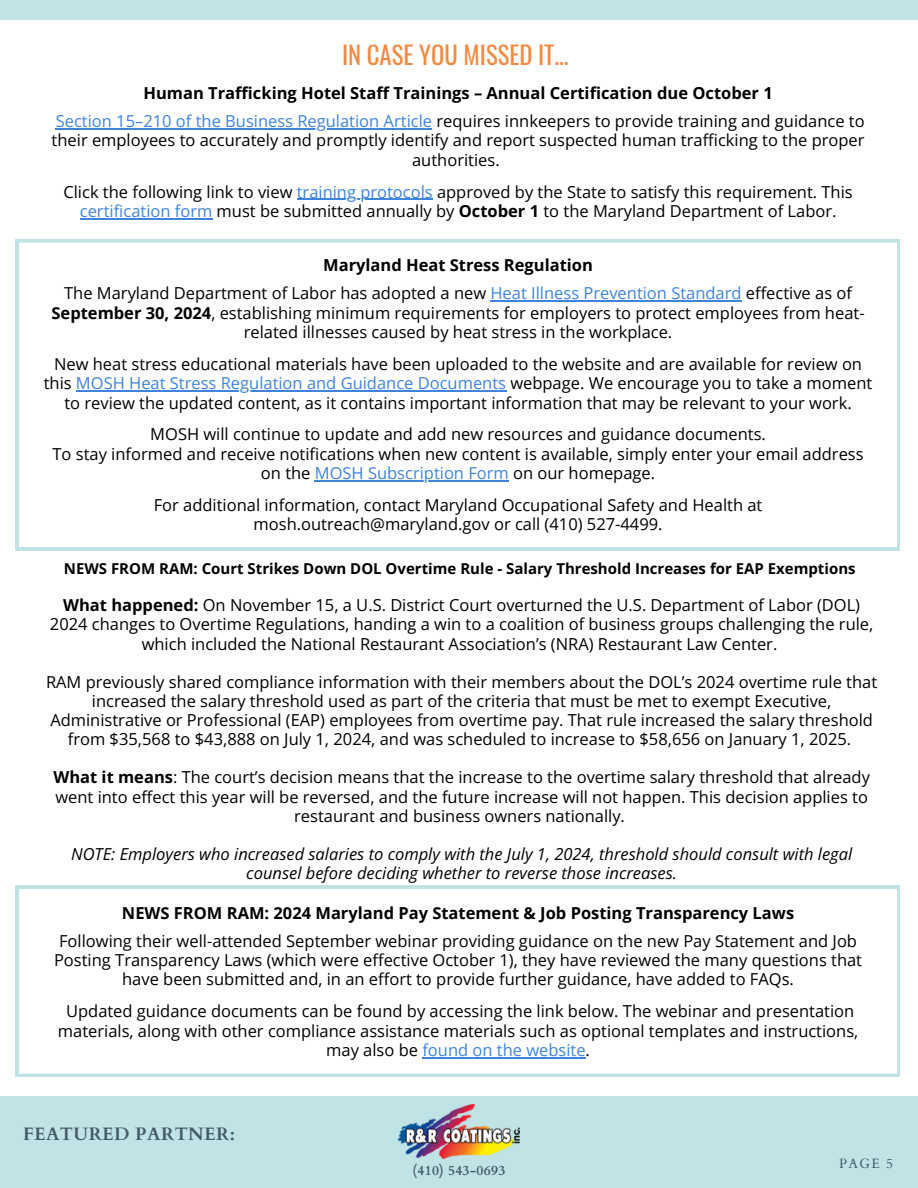
<style>
.page{position:relative;width:918px;height:1188px;background:#fff}
.page>*{position:absolute;margin:0;border:0;box-sizing:border-box;transform-origin:0 0}
.t1{font:24.75px "Oswald";color:#f28b43}
.t2{font:700 18px "Cardo";letter-spacing:.02em;color:#435967}
.t3{font:16.5px/19.4px "Open Sans";color:#000;text-align:center}
.t4{font:700 16.5px "Open Sans";color:#000}
.t5{font:italic 16.5px/19.2px "Open Sans";color:#000;text-align:center}
.t6{font:16.5px "Open Sans";color:#3f84df}
.t7{font:700 15px "Open Sans";color:#000}
.t8{font:700 13.65px "Cardo";letter-spacing:.02em;color:#435967}
.t9{font:13.5px "Cardo";color:#435967}
.s1{color:#3f84df}
.s2{font-weight:700}
.s3{color:#000}
</style>
<div class="page">
<div style="left:0;top:1096px;width:918px;height:92px;background:#c0e3e6"></div>
<img style="left:398px;top:1105px;width:122px;height:54px">
<div style="left:0;top:0;width:918px;height:20px;background:#c0e3e6"></div>
<hr style="left:56px;top:128px;width:376px;height:1px;background:#3f84df">
<hr style="left:297px;top:199px;width:136px;height:1px;background:#3f84df">
<hr style="left:80px;top:218px;width:132px;height:1px;background:#3f84df">
<svg style="left:16px;top:239px;width:884px;height:311px"></svg>
<hr style="left:490px;top:300px;width:252px;height:2px;background:#3f84df">
<hr style="left:76px;top:390px;width:430px;height:2px;background:#3f84df">
<hr style="left:315px;top:480px;width:194px;height:2px;background:#3f84df">
<svg style="left:16px;top:886px;width:884px;height:191px"></svg>
<hr style="left:422px;top:1057px;width:164px;height:2px;background:#3f84df">
<h4 class="t1" style="left:342px;top:35px;width:228px">IN CASE YOU MISSED IT...</h4>
<h1 class="t4" style="left:143px;top:81px;width:631px">Human Trafficking Hotel Staff Trainings – Annual Certification due October 1</h1>
<h4 class="t3" style="left:52px;top:111px;width:815px"><span class="s1">Section 15–210 of the Business Regulation Article</span> requires innkeepers to provide training and guidance to their employees to accurately and promptly identify and report suspected human trafficking to the proper authorities.</h4>
<h4 class="t3" style="left:63px;top:181px;width:791px">Click the following link to view <span class="s1">training protocols</span> approved by the State to satisfy this requirement. This</h4>
<h4 class="t3" style="left:80px;top:201px;width:758px"><span class="s1">certification form</span> must be submitted annually by <span class="s2">October 1</span> to the Maryland Department of Labor.</h4>
<h4 class="t4" style="left:323px;top:253px;width:271px">Maryland Heat Stress Regulation</h4>
<h4 class="t3" style="left:52px;top:283px;width:815px">The Maryland Department of Labor has adopted a new <span class="s1">Heat Illness Prevention Standard</span> effective as of<br><span class="s2">September 30, 2024</span>, establishing minimum requirements for employers to protect employees from heat&shy;related illnesses caused by heat stress in the workplace.</h4>
<h4 class="t3" style="left:44px;top:354px;width:830px">New heat stress educational materials have been uploaded to the website and are available for review on this <span class="s1">MOSH Heat Stress Regulation and Guidance Documents</span> webpage. We encourage you to take a moment</h4>
<h4 class="t3" style="left:64px;top:386px;width:789px;line-height:32px">to review the updated content, as it contains important information that may be relevant to your work.<br>MOSH will continue to update and add new resources and guidance documents.</h4>
<h4 class="t3" style="left:53px;top:444px;width:813px">To stay informed and receive notifications when new content is available, simply enter your email address</h4>
<p class="t6" style="left:261px;top:462px;width:396px"><span class="s3">on the</span> MOSH Subscription Form <span class="s3">on our homepage.</span></p>
<h4 class="t3" style="left:154px;top:495px;width:610px">For additional information, contact Maryland Occupational Safety and Health at mosh.outreach@maryland.gov or call (410) 527-4499.</h4>
<h4 class="t7" style="left:64px;top:558px;width:793px">NEWS FROM RAM: Court Strikes Down DOL Overtime Rule - Salary Threshold Increases for EAP Exemptions</h4>
<h4 class="t3" style="left:50px;top:595px;width:825px"><span class="s2">What happened:</span> On November 15, a U.S. District Court overturned the U.S. Department of Labor (DOL)<br>2024 changes to Overtime Regulations, handing a win to a coalition of business groups challenging the rule, which included the National Restaurant Association’s (NRA) Restaurant Law Center.</h4>
<h3 class="t3" style="left:46px;top:672px;width:833px">RAM previously shared compliance information with their members about the DOL’s 2024 overtime rule that increased the salary threshold used as part of the criteria that must be met to exempt Executive, Administrative or Professional (EAP) employees from overtime pay. That rule increased the salary threshold from $35,568 to $43,888 on July 1, 2024, and was scheduled to increase to $58,656 on January 1, 2025.</h3>
<h4 class="t3" style="left:53px;top:767px;width:818px"><span class="s2">What it means</span>: The court’s decision means that the increase to the overtime salary threshold that already went into effect this year will be reversed, and the future increase will not happen. This decision applies to restaurant and business owners nationally.</h4>
<h4 class="t5" style="left:71px;top:844px;width:783px">NOTE: Employers who increased salaries to comply with the July 1, 2024, threshold should consult with legal counsel before deciding whether to reverse those increases.</h4>
<p class="t4" style="left:122px;top:901px;width:674px">NEWS FROM RAM: 2024 Maryland Pay Statement &amp; Job Posting Transparency Laws</p>
<h2 class="t3" style="left:54px;top:931px;width:810px">Following their well-attended September webinar providing guidance on the new Pay Statement and Job<br>Posting Transparency Laws (which were effective October 1), they have reviewed the many questions that have been submitted and, in an effort to provide further guidance, have added to FAQs.</h2>
<p class="t3" style="left:58px;top:1001px;width:802px">Updated guidance documents can be found by accessing the link below. The webinar and presentation materials, along with other compliance assistance materials such as optional templates and instructions, may also be <span class="s1">found on the website</span>.</p>
<h3 class="t2" style="left:23px;top:1123px;width:213px">FEATURED PARTNER:</h3>
<p class="t8" style="left:413px;top:1162px;width:94px">(410) 543-0693</p>
<h5 class="t9" style="left:839px;top:1155px;width:55px">PAGE 5</h5>
</div>
